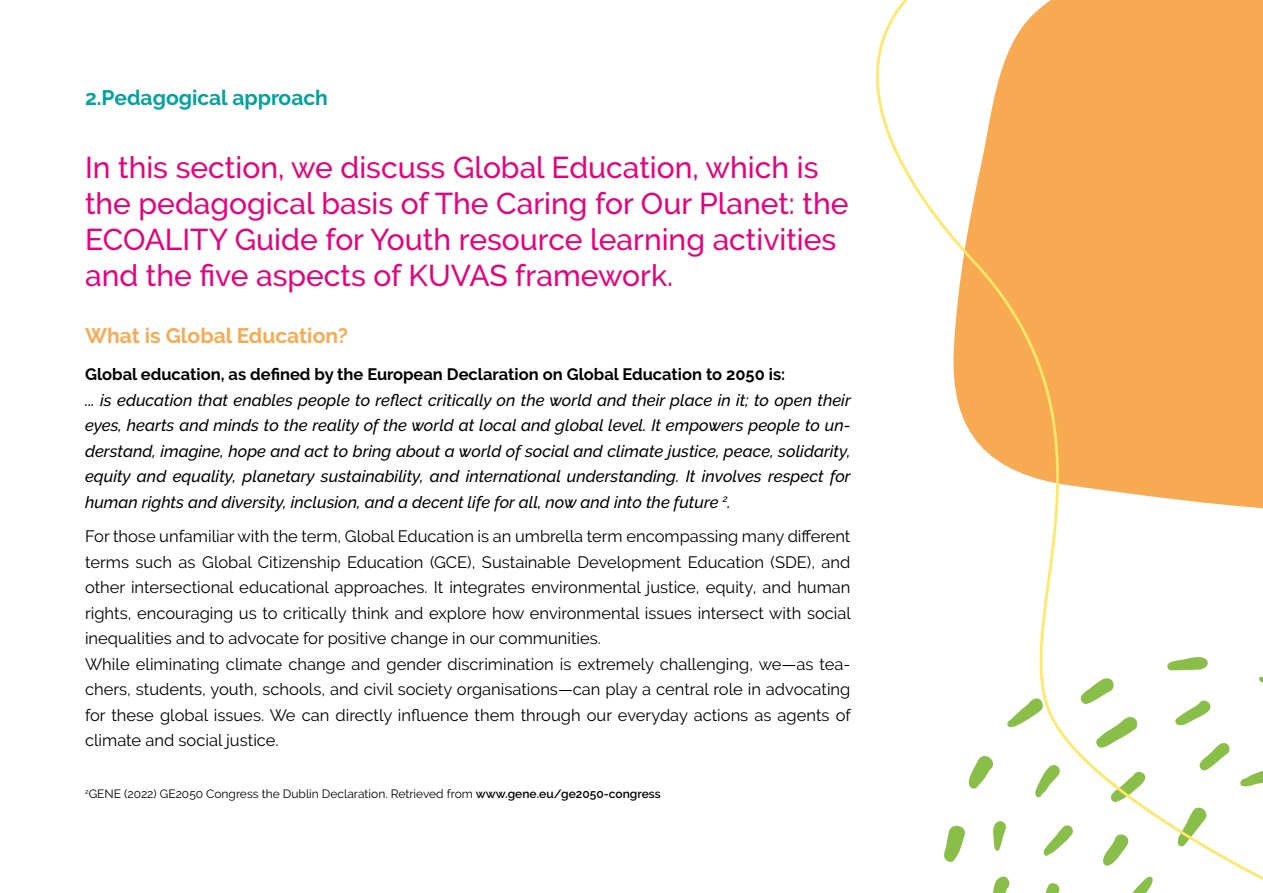
<style>
.page{position:relative;width:1263px;height:893px;background:#fff}
.page>*{position:absolute;margin:0;border:0;box-sizing:border-box;transform-origin:0 0}
.t1{font:500 30px/36px "Raleway";color:#e6007d}
.t2{font:700 21px "Raleway";color:#f7aa52}
.t3{font:700 21px "Raleway";color:#00a39f}
.t4{font:16.5px/25.5px "Raleway";color:#000}
.t5{font:italic 500 16.5px/25.5px "Raleway";color:#000;text-align:justify}
.t6{font:700 16.5px "Raleway";color:#000}
.t7{font:12px "Raleway";color:#000}
.s1{font-weight:600}
</style>
<div class="page">
<svg style="left:876px;top:0;width:387px;height:893px"></svg>
<p class="t3" style="left:85px;top:85px;width:244px">2.Pedagogical approach</p>
<h1 class="t1" style="left:85px;top:150px;width:765px">In this section, we discuss Global Education, which is the pedagogical basis of The Caring for Our Planet: the ECOALITY Guide for Youth resource learning activities and the five aspects of KUVAS framework.</h1>
<p class="t2" style="left:85px;top:324px;width:264px">What is Global Education?</p>
<p class="t6" style="left:85px;top:365px;width:702px">Global education, as defined by the European Declaration on Global Education to 2050 is:</p>
<p class="t5" style="left:85px;top:387px;width:767px">... is education that enables people to reflect critically on the world and their place in it; to open their eyes, hearts and minds to the reality of the world at local and global level. It empowers people to un&shy;derstand, imagine, hope and act to bring about a world of social and climate justice, peace, solidarity, equity and equality, planetary sustainability, and international understanding. It involves respect for human rights and diversity, inclusion, and a decent life for all, now and into the future <sup>2</sup>.</p>
<p class="t4" style="left:85px;top:524px;width:767px">For those unfamiliar with the term, Global Education is an umbrella term encompassing many different terms such as Global Citizenship Education (GCE), Sustainable Development Education (SDE), and other intersectional educational approaches. It integrates environmental justice, equity, and human rights, encouraging us to critically think and explore how environmental issues intersect with social inequalities and to advocate for positive change in our communities.<br>While eliminating climate change and gender discrimination is extremely challenging, we—as tea&shy;chers, students, youth, schools, and civil society organisations—can play a central role in advocating for these global issues. We can directly influence them through our everyday actions as agents of climate and social justice.</p>
<p class="t7" style="left:85px;top:787px;width:577px"><sup>2</sup>GENE (2022) GE2050 Congress the Dublin Declaration. Retrieved from <span class="s1">www.gene.eu/ge2050-congress</span></p>
</div>
